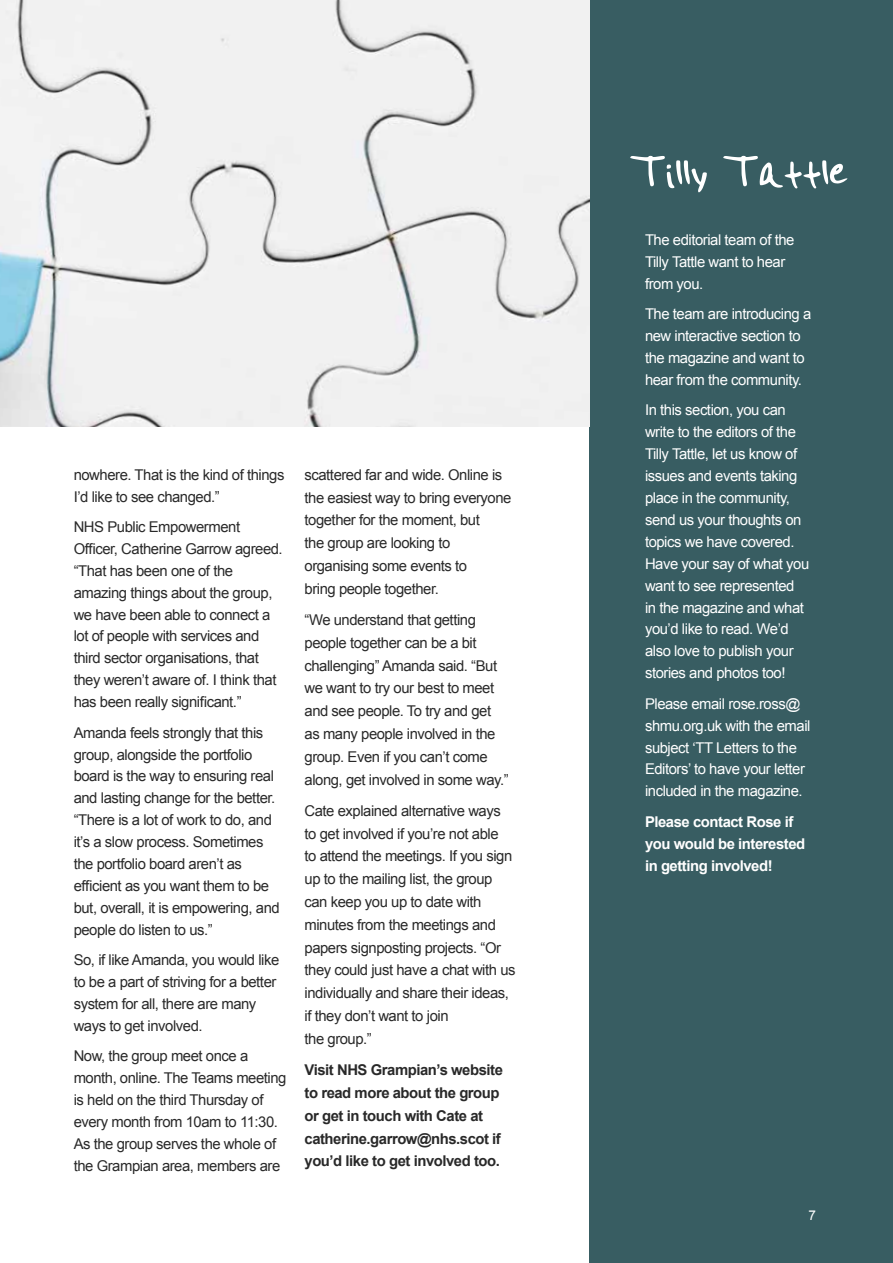
<style>
.page{position:relative;width:893px;height:1263px;background:#fff}
.page>*{position:absolute;margin:0;border:0;box-sizing:border-box;transform-origin:0 0}
.t1{font:60px "Mister Spicy Dos";color:#fff}
.t2{font:14.85px/21.9px "Arial";letter-spacing:-.03em;color:#292929}
.t3{font:14.85px/21.9px "Arial";letter-spacing:-.03em;color:#fff}
.t4{font:700 14.85px/22.8px "Arial";letter-spacing:-.03em;color:#292929}
.t5{font:700 14.85px/21.9px "Arial";letter-spacing:-.03em;color:#fff}
.t6{font:13.5px "Arial";color:#fff}
</style>
<div class="page">
<div style="left:590px;top:0;width:303px;height:1263px;background:#385d62"></div>
<img style="left:0;top:0;width:590px;height:426px">
<p class="t2" style="left:74px;top:464px;width:212px">nowhere. That is the kind of things<br>I’d like to see changed.”</p>
<p class="t2" style="left:74px;top:516px;width:211px">NHS Public Empowerment<br>Officer, Catherine Garrow agreed. “That has been one of the amazing things about the group, we have been able to connect a lot of people with services and third sector organisations, that they weren’t aware of. I think that has been really significant.”</p>
<p class="t2" style="left:74px;top:722px;width:208px">Amanda feels strongly that this group, alongside the portfolio board is the way to ensuring real and lasting change for the better. “There is a lot of work to do, and it’s a slow process. Sometimes the portfolio board aren’t as efficient as you want them to be but, overall, it is empowering, and people do listen to us.”</p>
<p class="t2" style="left:74px;top:949px;width:207px">So, if like Amanda, you would like to be a part of striving for a better system for all, there are many ways to get involved.</p>
<p class="t2" style="left:74px;top:1045px;width:214px">Now, the group meet once a month, online. The Teams meeting is held on the third Thursday of every month from 10am to 11:30.<br>As the group serves the whole of the Grampian area, members are</p>
<p class="t2" style="left:305px;top:463px;width:208px;line-height:22.8px">scattered far and wide. Online is the easiest way to bring everyone together for the moment, but<br>the group are looking to organising some events to<br>bring people together.</p>
<p class="t2" style="left:305px;top:608px;width:206px;line-height:22.8px">“We understand that getting people together can be a bit challenging” Amanda said. “But we want to try our best to meet and see people. To try and get as many people involved in the group. Even if you can’t come along, get involved in some way.”</p>
<p class="t2" style="left:305px;top:799px;width:213px;line-height:22.8px">Cate explained alternative ways to get involved if you’re not able<br>to attend the meetings. If you sign up to the mailing list, the group can keep you up to date with minutes from the meetings and papers signposting projects. “Or they could just have a chat with us individually and share their ideas, if they don’t want to join<br>the group.”</p>
<p class="t4" style="left:305px;top:1059px;width:200px">Visit NHS Grampian’s website to read more about the group or get in touch with Cate at catherine.garrow@nhs.scot if you’d like to get involved too.</p>
<h1 class="t1" style="left:629px;top:146px;width:220px">Tilly Tattle</h1>
<p class="t3" style="left:645px;top:229px;width:151px">The editorial team of the<br>Tilly Tattle want to hear from you.</p>
<p class="t3" style="left:645px;top:303px;width:168px">The team are introducing a new interactive section to the magazine and want to hear from the community.</p>
<p class="t3" style="left:645px;top:399px;width:166px">In this section, you can write to the editors of the<br>Tilly Tattle, let us know of issues and events taking place in the community, send us your thoughts on topics we have covered.<br>Have your say of what you want to see represented in the magazine and what you’d like to read. We’d also love to publish your stories and photos too!</p>
<p class="t3" style="left:645px;top:693px;width:167px">Please email rose.ross@ shmu.org.uk with the email subject ‘TT Letters to the<br>Editors’ to have your letter included in the magazine.</p>
<p class="t5" style="left:645px;top:811px;width:162px">Please contact Rose if you would be interested in getting involved!</p>
<p class="t6" style="left:809px;top:1207px;width:9px">7</p>
</div>
